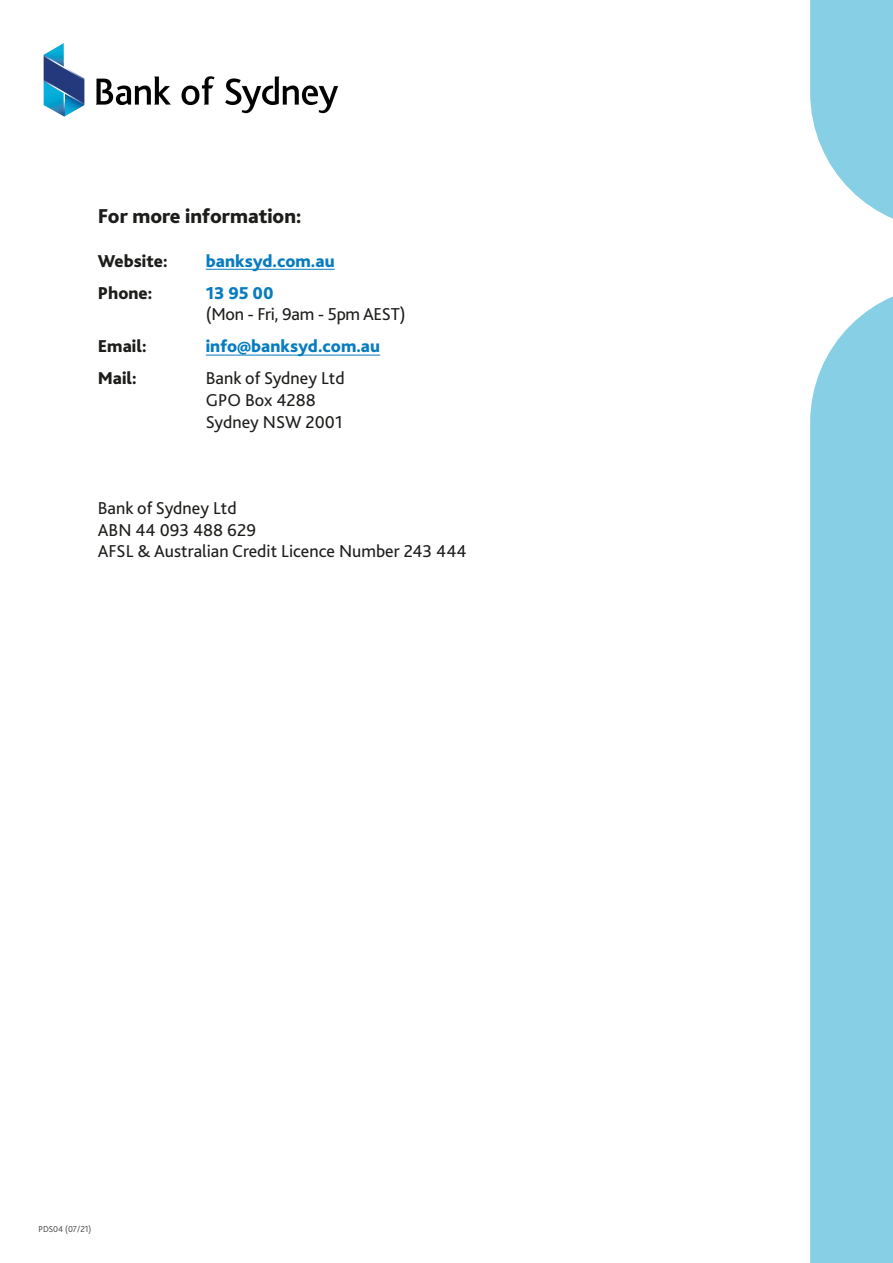
<style>
.page{position:relative;width:893px;height:1263px;background:#fff}
.page>*{position:absolute;margin:0;border:0;box-sizing:border-box;transform-origin:0 0}
.t1{font:800 21px "Bliss 2";color:#1d1d1b}
.t2{font:18px/21.6px "Bliss 2";color:#1d1d1b}
.t3{font:800 18px "Bliss 2";color:#077cbf}
.t4{font:800 18px "Bliss 2";color:#1d1d1b}
.t5{font:300 9px "Bliss 2";color:#3d3d3c}
</style>
<div class="page">
<hr style="left:206px;top:269px;width:129px;height:1px;background:#077cbf">
<hr style="left:206px;top:355px;width:174px;height:1px;background:#077cbf">
<img style="left:43px;top:44px;width:295px;height:73px">
<div style="left:810px;top:296px;width:83px;height:967px;background:#86cfe5"></div>
<svg style="left:810px;top:0;width:83px;height:219px"></svg>
<p class="t1" style="left:98px;top:203px;width:205px">For more information:</p>
<p class="t4" style="left:98px;top:249px;width:71px">Website:</p>
<p class="t3" style="left:206px;top:249px;width:130px">banksyd.com.au</p>
<p class="t4" style="left:98px;top:281px;width:56px">Phone:</p>
<p class="t3" style="left:206px;top:281px;width:69px">13 95 00</p>
<p class="t2" style="left:206px;top:303px;width:201px">(Mon - Fri, 9am - 5pm AEST)</p>
<p class="t4" style="left:98px;top:335px;width:50px">Email:</p>
<p class="t3" style="left:206px;top:335px;width:176px">info@banksyd.com.au</p>
<p class="t4" style="left:98px;top:367px;width:41px">Mail:</p>
<p class="t2" style="left:206px;top:367px;width:140px">Bank of Sydney Ltd<br>GPO Box 4288<br>Sydney NSW 2001</p>
<p class="t2" style="left:98px;top:497px;width:370px">Bank of Sydney Ltd<br>ABN 44 093 488 629<br>AFSL &amp; Australian Credit Licence Number 243 444</p>
<p class="t5" style="left:39px;top:1223px;width:54px">PDS04 (07/21)</p>
</div>
